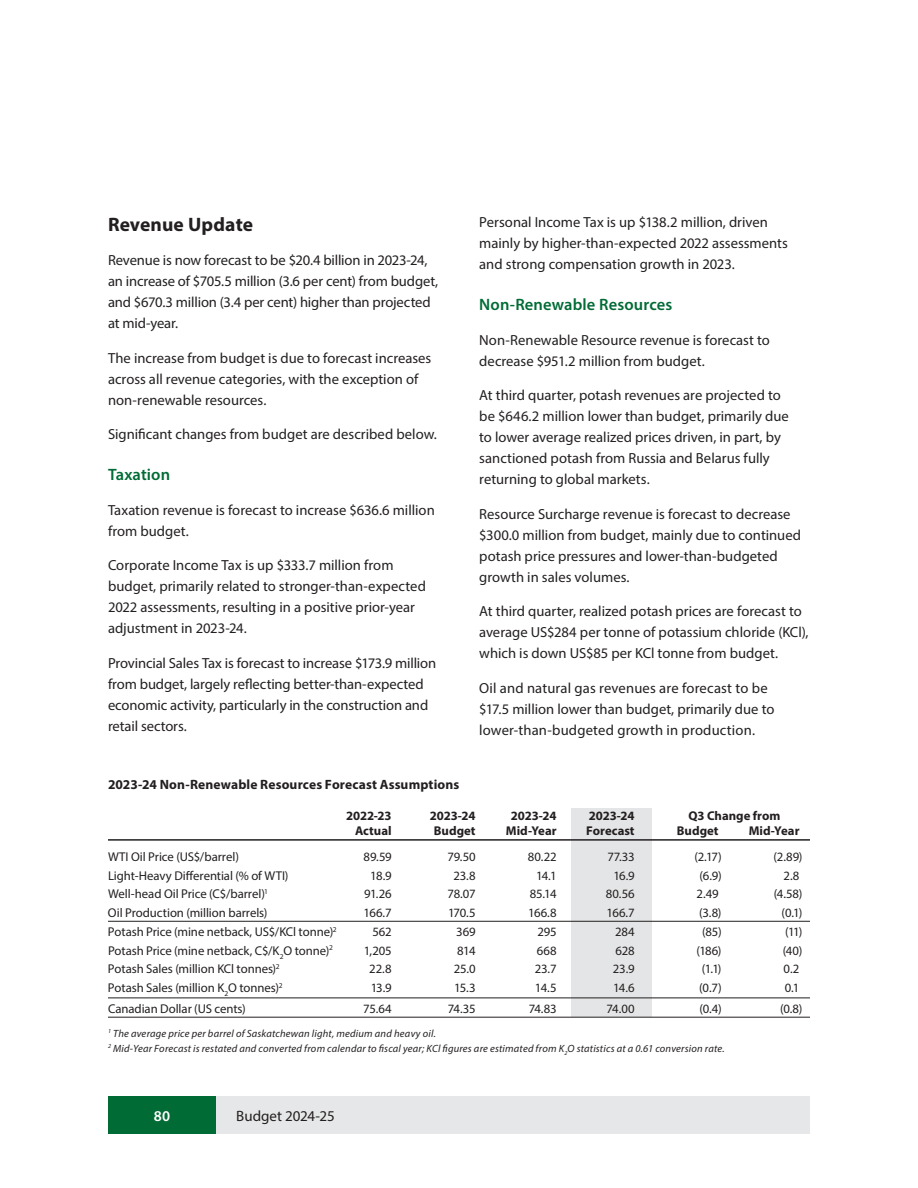
<style>
.page{position:relative;width:918px;height:1188px;background:#fff}
.page>*{position:absolute;margin:0;border:0;box-sizing:border-box;transform-origin:0 0}
.t1{font:700 19.5px "Myriad Pro";letter-spacing:.005em;color:#231f20}
.t2{font:600 16.5px "Myriad Pro";letter-spacing:.01em;color:#006b35}
.t3{font:15px "Myriad Pro";color:#231f20}
.t4{font:600 15px "Myriad Pro";color:#fff}
.t5{font:14.7px/21px "Myriad Pro";color:#231f20}
.t6{font:700 13.5px "Myriad Pro";letter-spacing:.01em;color:#231f20}
.t7{font:12.75px "Myriad Pro";letter-spacing:-.005em;color:#231f20}
.t8{font:700 12.75px "Myriad Pro";color:#231f20}
.t9{font:italic 10.5px/14.7px "Myriad Pro";letter-spacing:.02em;color:#231f20}
</style>
<div class="page">
<div style="left:108px;top:1097px;width:702px;height:37px;background:#e6e7e8"></div>
<div style="left:108px;top:1097px;width:108px;height:37px;background:#006b35"></div>
<div style="left:571px;top:809px;width:81px;height:208px;background:#e4e5e6"></div>
<hr style="left:108px;top:839px;width:702px;height:2px;background:#231f20">
<hr style="left:108px;top:921px;width:702px;height:1px;background:#231f20">
<hr style="left:108px;top:998px;width:702px;height:1px;background:#231f20">
<hr style="left:108px;top:1017px;width:702px;height:1px;background:#231f20">
<h1 class="t1" style="left:108px;top:211px;width:147px">Revenue Update</h1>
<p class="t5" style="left:108px;top:249px;width:332px">Revenue is now forecast to be $20.4 billion in 2023-24, an increase of $705.5 million (3.6 per cent) from budget, and $670.3 million (3.4 per cent) higher than projected at mid-year.</p>
<p class="t5" style="left:108px;top:347px;width:325px">The increase from budget is due to forecast increases across all revenue categories, with the exception of non-renewable resources.</p>
<p class="t5" style="left:108px;top:423px;width:330px">Significant changes from budget are described below.</p>
<p class="t2" style="left:108px;top:464px;width:64px">Taxation</p>
<p class="t5" style="left:108px;top:499px;width:328px">Taxation revenue is forecast to increase $636.6 million from budget.</p>
<p class="t5" style="left:108px;top:555px;width:319px">Corporate Income Tax is up $333.7 million from budget, primarily related to stronger-than-expected 2022 assessments, resulting in a positive prior-year adjustment in 2023-24.</p>
<p class="t5" style="left:108px;top:652px;width:330px">Provincial Sales Tax is forecast to increase $173.9 million from budget, largely reflecting better-than-expected economic activity, particularly in the construction and retail sectors.</p>
<p class="t6" style="left:108px;top:776px;width:353px">2023-24 Non-Renewable Resources Forecast Assumptions</p>
<p class="t5" style="left:479px;top:211px;width:310px">Personal Income Tax is up $138.2 million, driven mainly by higher-than-expected 2022 assessments and strong compensation growth in 2023.</p>
<p class="t2" style="left:479px;top:294px;width:195px">Non-Renewable Resources</p>
<p class="t5" style="left:479px;top:329px;width:292px">Non-Renewable Resource revenue is forecast to decrease $951.2 million from budget.</p>
<p class="t5" style="left:479px;top:385px;width:311px">At third quarter, potash revenues are projected to be $646.2 million lower than budget, primarily due to lower average realized prices driven, in part, by sanctioned potash from Russia and Belarus fully returning to global markets.</p>
<p class="t5" style="left:479px;top:503px;width:323px">Resource Surcharge revenue is forecast to decrease $300.0 million from budget, mainly due to continued potash price pressures and lower-than-budgeted growth in sales volumes.</p>
<p class="t5" style="left:479px;top:601px;width:331px">At third quarter, realized potash prices are forecast to average US$284 per tonne of potassium chloride (KCl), which is down US$85 per KCl tonne from budget.</p>
<p class="t5" style="left:479px;top:677px;width:297px">Oil and natural gas revenues are forecast to be $17.5 million lower than budget, primarily due to lower-than-budgeted growth in production.</p>
<p class="t8" style="left:346px;top:808px;width:47px">2022-23</p>
<p class="t8" style="left:430px;top:808px;width:47px">2023-24</p>
<p class="t8" style="left:511px;top:808px;width:47px">2023-24</p>
<p class="t8" style="left:589px;top:808px;width:47px">2023-24</p>
<p class="t8" style="left:689px;top:808px;width:93px">Q3 Change from</p>
<p class="t8" style="left:355px;top:823px;width:38px">Actual</p>
<p class="t8" style="left:434px;top:823px;width:43px">Budget</p>
<p class="t8" style="left:506px;top:823px;width:52px">Mid-Year</p>
<p class="t8" style="left:586px;top:823px;width:50px">Forecast</p>
<p class="t8" style="left:677px;top:823px;width:43px">Budget</p>
<p class="t8" style="left:749px;top:823px;width:52px">Mid-Year</p>
<p class="t7" style="left:108px;top:849px;width:132px">WTI Oil Price (US$/barrel)</p>
<p class="t7" style="left:364px;top:849px;width:30px">89.59</p>
<p class="t7" style="left:447px;top:849px;width:30px">79.50</p>
<p class="t7" style="left:528px;top:849px;width:30px">80.22</p>
<p class="t7" style="left:607px;top:849px;width:29px">77.33</p>
<p class="t7" style="left:694px;top:849px;width:29px">(2.17)</p>
<p class="t7" style="left:774px;top:849px;width:30px">(2.89)</p>
<p class="t7" style="left:108px;top:867px;width:182px">Light-Heavy Differential (% of WTI)</p>
<p class="t7" style="left:370px;top:867px;width:23px">18.9</p>
<p class="t7" style="left:453px;top:867px;width:24px">23.8</p>
<p class="t7" style="left:536px;top:867px;width:22px">14.1</p>
<p class="t7" style="left:613px;top:867px;width:23px">16.9</p>
<p class="t7" style="left:700px;top:867px;width:24px">(6.9)</p>
<p class="t7" style="left:784px;top:867px;width:17px">2.8</p>
<p class="t7" style="left:108px;top:886px;width:161px">Well-head Oil Price (C$/barrel)<sup>1</sup></p>
<p class="t7" style="left:364px;top:886px;width:29px">91.26</p>
<p class="t7" style="left:447px;top:886px;width:30px">78.07</p>
<p class="t7" style="left:530px;top:886px;width:28px">85.14</p>
<p class="t7" style="left:606px;top:886px;width:30px">80.56</p>
<p class="t7" style="left:697px;top:886px;width:23px">2.49</p>
<p class="t7" style="left:774px;top:886px;width:30px">(4.58)</p>
<p class="t7" style="left:108px;top:905px;width:161px">Oil Production (million barrels)</p>
<p class="t7" style="left:364px;top:905px;width:30px">166.7</p>
<p class="t7" style="left:448px;top:905px;width:29px">170.5</p>
<p class="t7" style="left:528px;top:905px;width:30px">166.8</p>
<p class="t7" style="left:607px;top:905px;width:30px">166.7</p>
<p class="t7" style="left:699px;top:905px;width:24px">(3.8)</p>
<p class="t7" style="left:782px;top:905px;width:22px">(0.1)</p>
<p class="t7" style="left:108px;top:924px;width:230px">Potash Price (mine netback, US$/KCl tonne)<sup>2</sup></p>
<p class="t7" style="left:372px;top:924px;width:21px">562</p>
<p class="t7" style="left:456px;top:924px;width:21px">369</p>
<p class="t7" style="left:537px;top:924px;width:21px">295</p>
<p class="t7" style="left:615px;top:924px;width:21px">284</p>
<p class="t7" style="left:702px;top:924px;width:21px">(85)</p>
<p class="t7" style="left:785px;top:924px;width:19px">(11)</p>
<p class="t7" style="left:108px;top:942px;width:226px">Potash Price (mine netback, C$/K<sub>2</sub>O tonne)<sup>2</sup></p>
<p class="t7" style="left:364px;top:942px;width:29px">1,205</p>
<p class="t7" style="left:457px;top:942px;width:20px">814</p>
<p class="t7" style="left:537px;top:942px;width:21px">668</p>
<p class="t7" style="left:615px;top:942px;width:21px">628</p>
<p class="t7" style="left:696px;top:942px;width:27px">(186)</p>
<p class="t7" style="left:783px;top:942px;width:21px">(40)</p>
<p class="t7" style="left:108px;top:961px;width:173px">Potash Sales (million KCl tonnes)<sup>2</sup></p>
<p class="t7" style="left:369px;top:961px;width:24px">22.8</p>
<p class="t7" style="left:454px;top:961px;width:23px">25.0</p>
<p class="t7" style="left:535px;top:961px;width:23px">23.7</p>
<p class="t7" style="left:613px;top:961px;width:23px">23.9</p>
<p class="t7" style="left:702px;top:961px;width:21px">(1.1)</p>
<p class="t7" style="left:784px;top:961px;width:17px">0.2</p>
<p class="t7" style="left:108px;top:980px;width:176px">Potash Sales (million K<sub>2</sub>O tonnes)<sup>2</sup></p>
<p class="t7" style="left:371px;top:980px;width:22px">13.9</p>
<p class="t7" style="left:454px;top:980px;width:23px">15.3</p>
<p class="t7" style="left:535px;top:980px;width:23px">14.5</p>
<p class="t7" style="left:613px;top:980px;width:23px">14.6</p>
<p class="t7" style="left:699px;top:980px;width:24px">(0.7)</p>
<p class="t7" style="left:785px;top:980px;width:16px">0.1</p>
<p class="t7" style="left:108px;top:1001px;width:139px">Canadian Dollar (US cents)</p>
<p class="t7" style="left:363px;top:1001px;width:30px">75.64</p>
<p class="t7" style="left:448px;top:1001px;width:29px">74.35</p>
<p class="t7" style="left:529px;top:1001px;width:29px">74.83</p>
<p class="t7" style="left:607px;top:1001px;width:30px">74.00</p>
<p class="t7" style="left:699px;top:1001px;width:24px">(0.4)</p>
<p class="t7" style="left:780px;top:1001px;width:24px">(0.8)</p>
<p class="t9" style="left:108px;top:1026px;width:618px"><sup>1</sup> The average price per barrel of Saskatchewan light, medium and heavy oil.<br><sup>2</sup> Mid-Year Forecast is restated and converted from calendar to fiscal year; KCl figures are estimated from K<sub>2</sub>O statistics at a 0.61 conversion rate.</p>
<p class="t4" style="left:154px;top:1106px;width:18px">80</p>
<p class="t3" style="left:236px;top:1107px;width:100px">Budget 2024-25</p>
</div>
